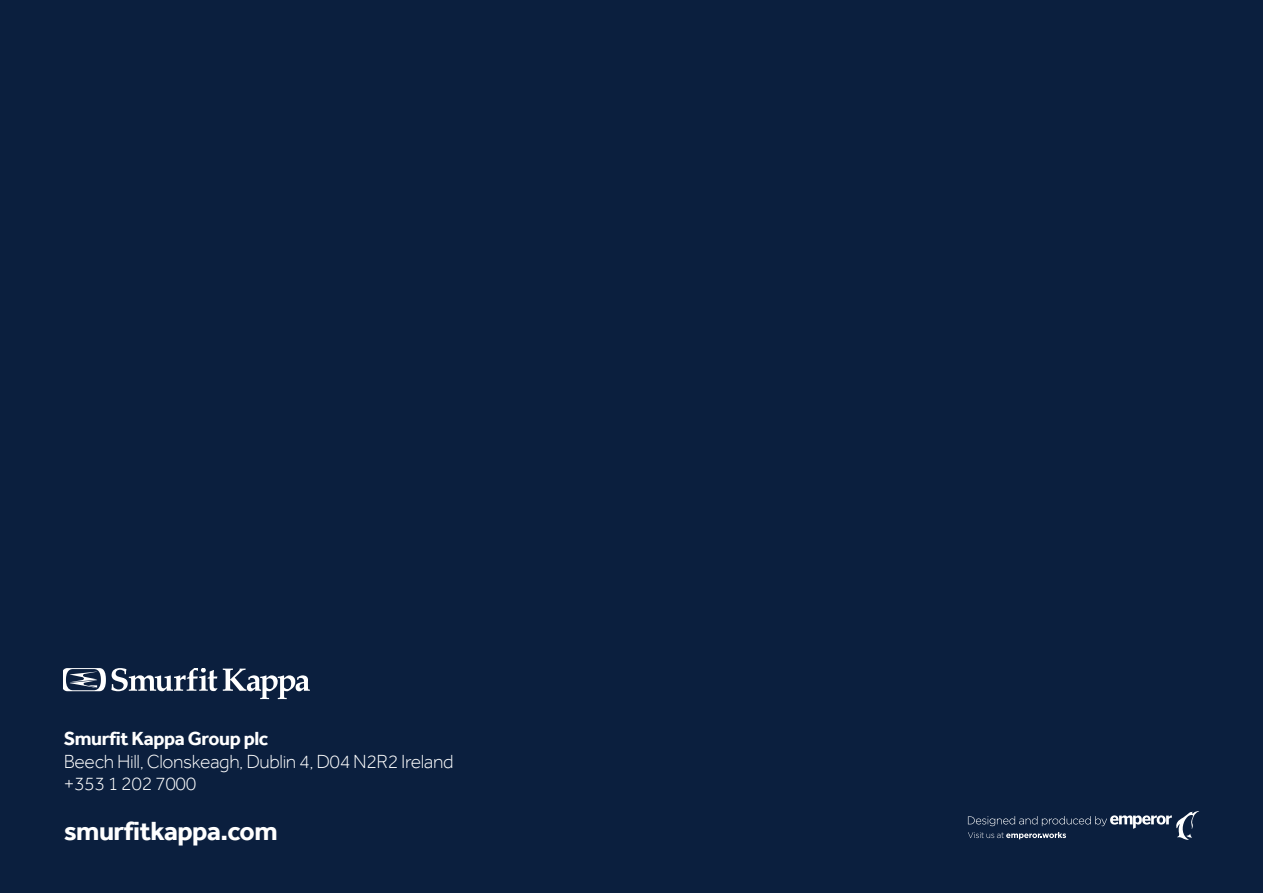
<style>
.page{position:relative;width:1263px;height:893px;background:#0b1f3e}
.page>*{position:absolute;margin:0;border:0;box-sizing:border-box;transform-origin:0 0}
.t1{font:700 27px "Effra";letter-spacing:-.02em;color:#fff}
.t2{font:300 19.5px/22.5px "Effra";letter-spacing:-.02em;color:#fff}
.t3{font:700 19.5px "Effra";letter-spacing:-.02em;color:#fff}
</style>
<div class="page">
<svg style="left:968px;top:811px;width:231px;height:29px"></svg>
<svg style="left:64px;top:668px;width:153px;height:23px"></svg>
<svg style="left:223px;top:668px;width:87px;height:31px"></svg>
<p class="t3" style="left:64px;top:727px;width:206px">Smurfit Kappa Group plc</p>
<p class="t2" style="left:64px;top:750px;width:391px">Beech Hill, Clonskeagh, Dublin 4, D04 N2R2 Ireland +353 1 202 7000</p>
<h1 class="t1" style="left:64px;top:814px;width:215px">smurfitkappa.com</h1>
</div>
